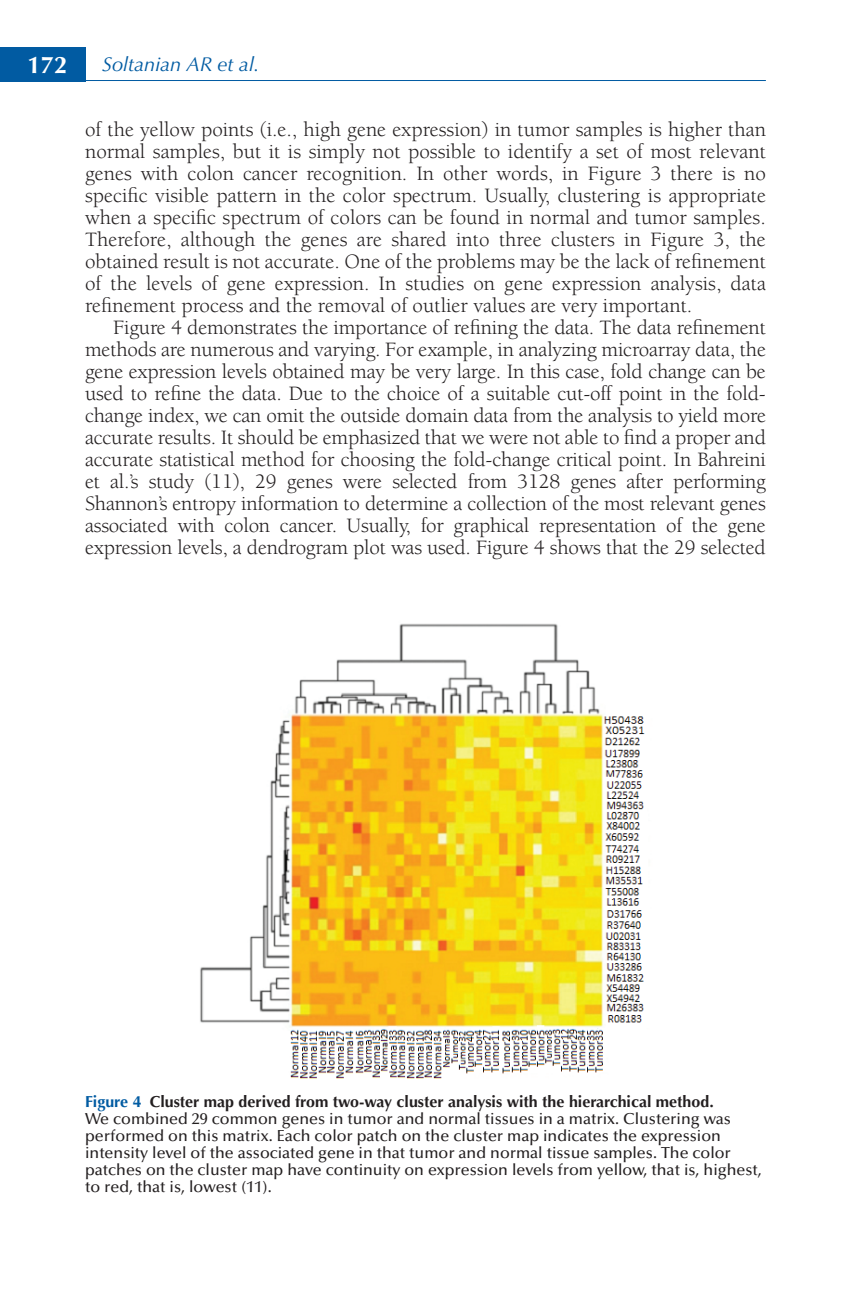
<style>
.page{position:relative;width:851px;height:1304px;background:#fff}
.page>*{position:absolute;margin:0;border:0;box-sizing:border-box;transform-origin:0 0}
.t1{font:700 24px "Optima LT Std";color:#fff}
.t2{font:21px/22px "Berkeley Std";letter-spacing:-.01em;color:#231f20;text-align:justify}
.t3{font:italic 20px "Optima LT Std";color:#015ba2}
.t4{font:500 16px/17px "Optima LT Std";color:#231f20}
.s1{font-weight:700;color:#015ba2}
.s2{font-weight:700}
</style>
<div class="page">
<div style="left:0;top:47px;width:85px;height:34px;background:#015ba2"></div>
<hr style="left:0;top:80px;width:765px;height:1px;background:#015ba2">
<img style="left:200px;top:623px;width:445px;height:455px">
<p class="t1" style="left:27px;top:51px;width:42px">172</p>
<p class="t3" style="left:102px;top:53px;width:159px">Soltanian AR et al.</p>
<p class="t2" style="left:85px;top:119px;width:682px">of the yellow points (i.e., high gene expression) in tumor samples is higher than normal samples, but it is simply not possible to identify a set of most relevant genes with colon cancer recognition. In other words, in Figure 3 there is no specific visible pattern in the color spectrum. Usually, clustering is appropriate when a specific spectrum of colors can be found in normal and tumor samples.<br>Therefore, although the genes are shared into three clusters in Figure 3, the obtained result is not accurate. One of the problems may be the lack of refinement of the levels of gene expression. In studies on gene expression analysis, data refinement process and the removal of outlier values are very important.</p>
<p class="t2" style="left:85px;top:317px;width:682px;text-indent:28px">Figure 4 demonstrates the importance of refining the data. The data refinement methods are numerous and varying. For example, in analyzing microarray data, the gene expression levels obtained may be very large. In this case, fold change can be used to refine the data. Due to the choice of a suitable cut-off point in the fold&shy;change index, we can omit the outside domain data from the analysis to yield more accurate results. It should be emphasized that we were not able to find a proper and accurate statistical method for choosing the fold-change critical point. In Bahreini et al.’s study (11), 29 genes were selected from 3128 genes after performing Shannon’s entropy information to determine a collection of the most relevant genes associated with colon cancer. Usually, for graphical representation of the gene expression levels, a dendrogram plot was used. Figure 4 shows that the 29 selected</p>
<p class="t4" style="left:85px;top:1094px;width:678px"><span class="s1">Figure 4</span> <span class="s2">Cluster map derived from two-way cluster analysis with the hierarchical method.<br></span>We combined 29 common genes in tumor and normal tissues in a matrix. Clustering was performed on this matrix. Each color patch on the cluster map indicates the expression intensity level of the associated gene in that tumor and normal tissue samples. The color patches on the cluster map have continuity on expression levels from yellow, that is, highest, to red, that is, lowest (11).</p>
</div>
